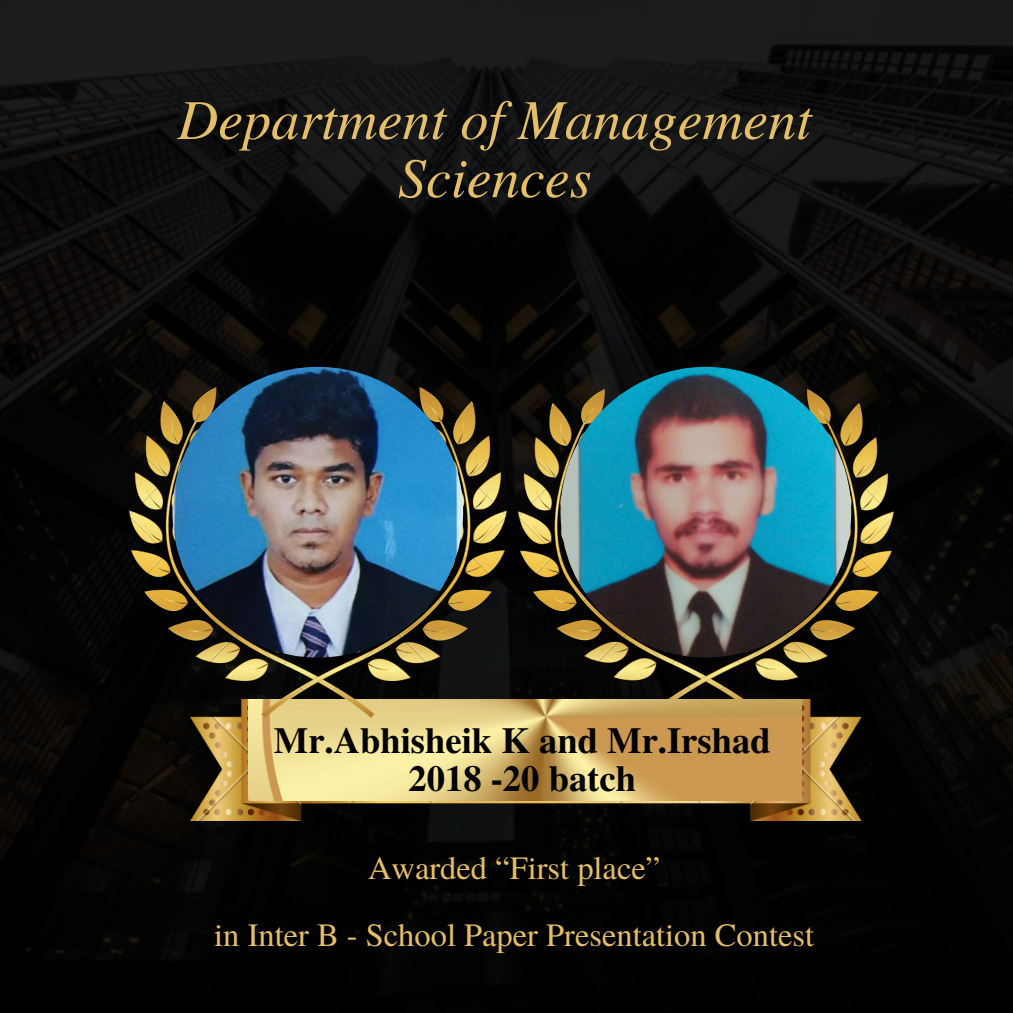
<style>
.page{position:relative;width:1013px;height:1013px;background:#fff}
.page>*{position:absolute;margin:0;border:0;box-sizing:border-box;transform-origin:0 0}
.t1{font:italic 56.25px/58.1px "Te X Gyre Termes";color:#e4be68;text-align:center}
.t2{font:700 36.5px/38.5px "Te X Gyre Termes";color:#000;text-align:center}
.t3{font:32.5px/67.5px "Te X Gyre Termes";color:#e4be68;text-align:center}
</style>
<div class="page">
<img style="left:0;top:0;width:1012px;height:1012px">
<img style="left:518px;top:389px;width:375px;height:328px">
<img style="left:191px;top:699px;width:670px;height:121px">
<img style="left:248px;top:699px;width:553px;height:101px">
<img style="left:129px;top:387px;width:377px;height:330px">
<img style="left:560px;top:367px;width:291px;height:290px;border-radius:50%">
<img style="left:172px;top:367px;width:291px;height:290px;border-radius:50%">
<h1 class="t1" style="left:177px;top:87px;width:635px">Department of Management<br>Sciences</h1>
<p class="t2" style="left:274px;top:719px;width:498px">Mr.Abhisheik K and Mr.Irshad<br>2018 -20 batch</p>
<p class="t3" style="left:214px;top:832px;width:601px">Awarded “First place”<br>in Inter B - School Paper Presentation Contest</p>
</div>
